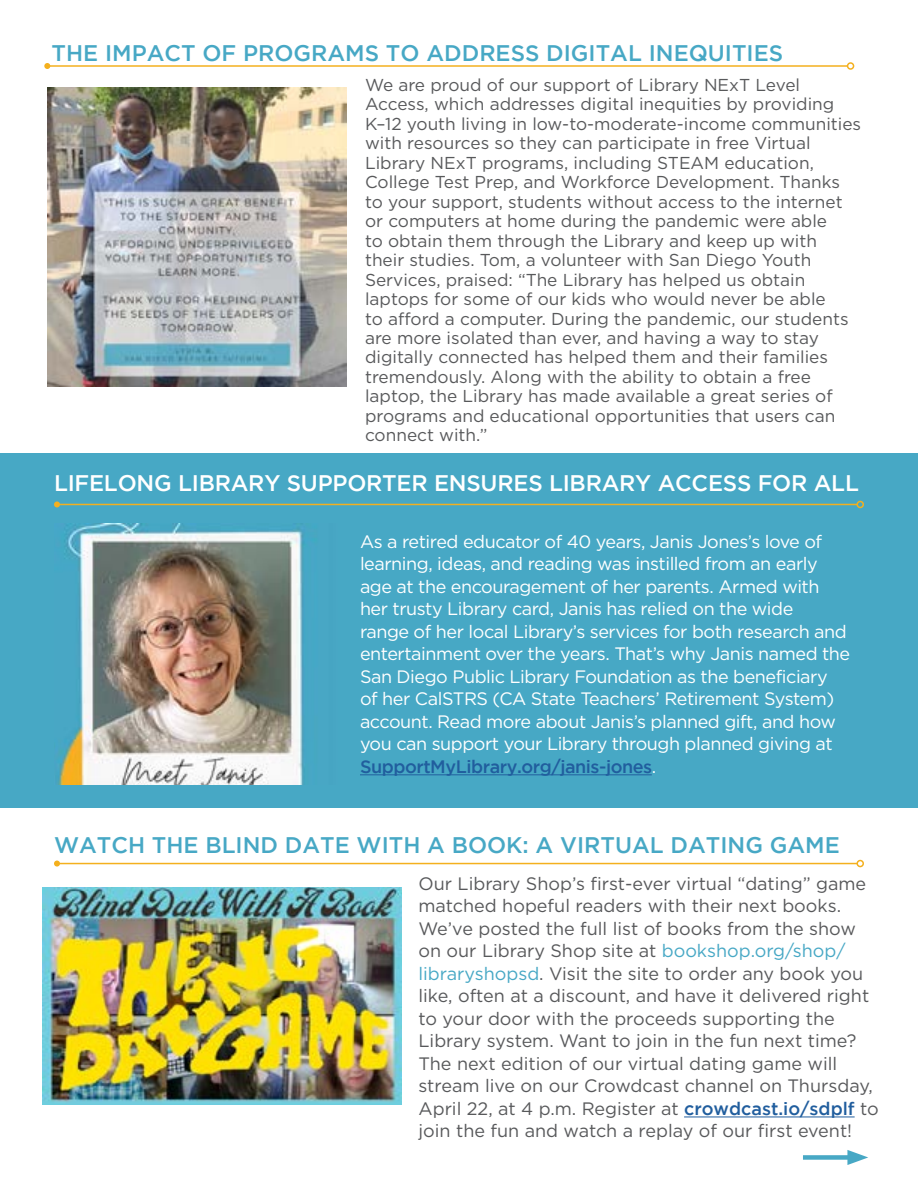
<style>
.page{position:relative;width:918px;height:1188px;background:#fff}
.page>*{position:absolute;margin:0;border:0;box-sizing:border-box;transform-origin:0 0}
.t1{font:500 22.5px "Gotham";color:#47a8c5}
.t2{font:500 22.5px "Gotham";letter-spacing:-.01em;color:#fff}
.t3{font:18px/22.5px "Gotham";color:#58595b}
.t4{font:18px/22.5px "Gotham";letter-spacing:-.025em;color:#fff}
.t5{font:17.25px/19.5px "Gotham";color:#58595b}
.s1{font-weight:500;color:#215e9e}
.s2{color:#47a8c5}
</style>
<div class="page">
<div style="left:0;top:453px;width:918px;height:354px;background:#47a8c5"></div>
<hr style="left:684px;top:1117px;width:171px;height:1px;background:#215e9e">
<hr style="left:360px;top:775px;width:292px;height:1px;background:#215e9e">
<img style="left:57px;top:524px;width:247px;height:260px">
<hr style="left:57px;top:504px;width:800px;height:1px;background:#f4b01e">
<div style="left:857px;top:501px;width:7px;height:7px;border:2px solid #f4b01e;border-radius:50%"></div>
<svg style="left:54px;top:501px;width:6px;height:6px"></svg>
<hr style="left:47px;top:65px;width:801px;height:2px;background:#f4b01e">
<div style="left:847px;top:62px;width:7px;height:8px;border:2px solid #f4b01e;border-radius:50%"></div>
<svg style="left:44px;top:63px;width:6px;height:6px"></svg>
<hr style="left:57px;top:863px;width:800px;height:1px;background:#f4b01e">
<div style="left:857px;top:860px;width:7px;height:7px;border:2px solid #f4b01e;border-radius:50%"></div>
<svg style="left:54px;top:861px;width:6px;height:6px"></svg>
<div style="left:803px;top:1155px;width:53px;height:5px;background:#47a8c5"></div>
<svg style="left:847px;top:1150px;width:21px;height:15px"></svg>
<img style="left:47px;top:87px;width:300px;height:300px">
<img style="left:43px;top:887px;width:359px;height:218px">
<h1 class="t1" style="left:52px;top:40px;width:733px">THE IMPACT OF PROGRAMS TO ADDRESS DIGITAL INEQUITIES</h1>
<p class="t5" style="left:365px;top:74px;width:498px">We are proud of our support of Library NExT Level Access, which addresses digital inequities by providing K–12 youth living in low-to-moderate-income communities with resources so they can participate in free Virtual Library NExT programs, including STEAM education, College Test Prep, and Workforce Development. Thanks to your support, students without access to the internet or computers at home during the pandemic were able<br>to obtain them through the Library and keep up with<br>their studies. Tom, a volunteer with San Diego Youth Services, praised: “The Library has helped us obtain laptops for some of our kids who would never be able<br>to afford a computer. During the pandemic, our students are more isolated than ever, and having a way to stay digitally connected has helped them and their families tremendously. Along with the ability to obtain a free laptop, the Library has made available a great series of programs and educational opportunities that users can connect with.”</p>
<h1 class="t2" style="left:54px;top:470px;width:806px">LIFELONG LIBRARY SUPPORTER ENSURES LIBRARY ACCESS FOR ALL</h1>
<p class="t4" style="left:360px;top:530px;width:492px">As a retired educator of 40 years, Janis Jones’s love of learning, ideas, and reading was instilled from an early age at the encouragement of her parents. Armed with her trusty Library card, Janis has relied on the wide<br>range of her local Library’s services for both research and entertainment over the years. That’s why Janis named the San Diego Public Library Foundation as the beneficiary<br>of her CalSTRS (CA State Teachers’ Retirement System) account. Read more about Janis’s planned gift, and how you can support your Library through planned giving at <span class="s1">SupportMyLibrary.org/janis-jones</span>.</p>
<h1 class="t1" style="left:54px;top:832px;width:787px">WATCH THE BLIND DATE WITH A BOOK: A VIRTUAL DATING GAME</h1>
<p class="t3" style="left:418px;top:872px;width:462px">Our Library Shop’s first-ever virtual “dating” game matched hopeful readers with their next books.<br>We’ve posted the full list of books from the show on our Library Shop site at <span class="s2">bookshop.org/shop/ libraryshopsd</span>. Visit the site to order any book you like, often at a discount, and have it delivered right to your door with the proceeds supporting the Library system. Want to join in the fun next time?<br>The next edition of our virtual dating game will stream live on our Crowdcast channel on Thursday, April 22, at 4 p.m. Register at <span class="s1">crowdcast.io/sdplf</span> to join the fun and watch a replay of our first event!</p>
</div>
